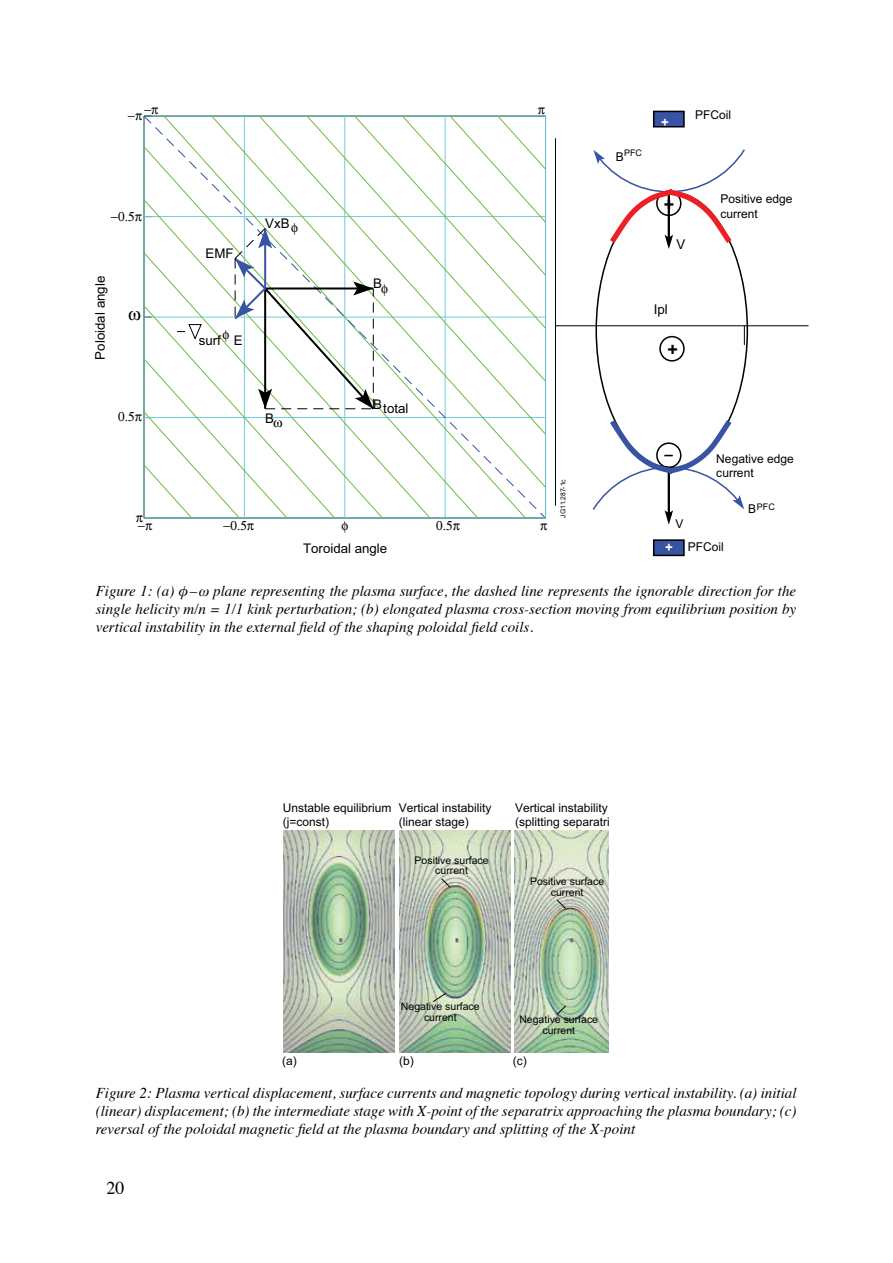
<style>
.page{position:relative;width:893px;height:1263px;background:#fff}
.page>*{position:absolute;margin:0;border:0;box-sizing:border-box;transform-origin:0 0}
.t1{font:700 18.3px "Arial";color:#000}
.t2{font:18.3px "Arial";color:#000}
.t3{font:18px "Times";color:#000}
.t4{font:italic 15px/18px "Times";color:#000;text-align:justify}
.t5{font:13.5px "Arial";color:#000}
.t6{font:700 13.5px "Arial";color:#fff}
.t7{font:13.35px "Arial";color:#000}
.t8{font:12.15px/14.4px "Arial";color:#000}
.t9{font:12px/14.4px "Arial";color:#000}
.t10{font:10.5px/10.5px "Arial";color:#000;text-align:center}
.t11{font:9.15px "Arial";color:#000}
.t12{font:6.9px "Arial";color:#000}
.s1{font-size:12.15px}
</style>
<div class="page">
<svg style="left:143px;top:115px;width:403px;height:403px"></svg>
<svg style="left:176px;top:324px;width:27px;height:16px"></svg>
<div style="left:654px;top:540px;width:30px;height:15px;background:#3953a4"></div>
<div style="left:653px;top:539px;width:32px;height:17px;border:2px solid #000"></div>
<div style="left:654px;top:111px;width:30px;height:16px;background:#3953a4"></div>
<div style="left:653px;top:111px;width:32px;height:16px;border:2px solid #000"></div>
<hr style="left:555px;top:138px;width:1px;height:368px;background:#000">
<hr style="left:555px;top:325px;width:253px;height:1px;background:#000">
<svg style="left:591px;top:149px;width:158px;height:376px"></svg>
<img style="left:283px;top:831px;width:111px;height:221px">
<img style="left:399px;top:831px;width:111px;height:221px">
<img style="left:433px;top:878px;width:18px;height:124px">
<img style="left:515px;top:831px;width:93px;height:221px">
<svg style="left:556px;top:899px;width:10px;height:116px"></svg>
<svg style="left:143px;top:311px;width:9px;height:10px"></svg>
<svg style="left:143px;top:412px;width:9px;height:9px"></svg>
<svg style="left:382px;top:284px;width:6px;height:11px"></svg>
<svg style="left:274px;top:420px;width:8px;height:7px"></svg>
<svg style="left:223px;top:223px;width:153px;height:189px"></svg>
<svg style="left:143px;top:516px;width:9px;height:3px"></svg>
<svg style="left:143px;top:212px;width:9px;height:9px"></svg>
<svg style="left:143px;top:115px;width:15px;height:6px"></svg>
<p class="t7" style="left:206px;top:249px;width:30px">EMF</p>
<p class="t7" style="left:265px;top:219px;width:26px">VxB</p>
<p class="t7" style="left:95px;top:359px;width:85px;rotate:-90deg">Poloidal angle</p>
<p class="t7" style="left:373px;top:279px;width:10px">B</p>
<p class="t7" style="left:199px;top:335px;width:45px">surf E</p>
<p class="t7" style="left:265px;top:413px;width:10px">B</p>
<p class="t7" style="left:373px;top:399px;width:10px">B</p>
<p class="t7" style="left:383px;top:403px;width:27px">total</p>
<p class="t7" style="left:303px;top:543px;width:86px">Toroidal angle</p>
<p class="t12" style="left:560px;top:518px;width:40px;rotate:-90deg">JG11.287-1c</p>
<p class="t11" style="left:624px;top:149px;width:19px">PFC</p>
<p class="t8" style="left:616px;top:151px;width:10px">B</p>
<p class="t6" style="left:661px;top:113px;width:9px">+</p>
<p class="t8" style="left:695px;top:109px;width:37px">PFCoil</p>
<p class="t1" style="left:664px;top:192px;width:12px">+</p>
<p class="t5" style="left:676px;top:239px;width:10px">V</p>
<p class="t8" style="left:720px;top:193px;width:74px">Positive edge current</p>
<p class="t5" style="left:654px;top:304px;width:16px">Ipl</p>
<p class="t1" style="left:667px;top:338px;width:12px">+</p>
<p class="t2" style="left:663px;top:449px;width:12px">−</p>
<p class="t8" style="left:675px;top:517px;width:10px">V</p>
<p class="t8" style="left:716px;top:452px;width:79px">Negative edge current</p>
<p class="t11" style="left:748px;top:503px;width:28px"><span class="s1">B</span>PFC</p>
<p class="t6" style="left:665px;top:538px;width:9px">+</p>
<p class="t8" style="left:688px;top:541px;width:37px">PFCoil</p>
<p class="t4" style="left:96px;top:581px;width:702px">Figure 1: (a) φ−ω plane representing the plasma surface, the dashed line represents the ignorable direction for the single helicity m/n = 1/1 kink perturbation; (b) elongated plasma cross-section moving from equilibrium position by vertical instability in the external field of the shaping poloidal field coils.</p>
<p class="t9" style="left:283px;top:802px;width:110px">Unstable equilibrium (j=const)</p>
<p class="t9" style="left:399px;top:802px;width:94px">Vertical instability (linear stage)</p>
<p class="t10" style="left:415px;top:856px;width:76px">Positive surface current</p>
<p class="t9" style="left:515px;top:802px;width:106px">Vertical instability (splitting separatrix)</p>
<p class="t10" style="left:530px;top:877px;width:76px">Positive surface current</p>
<p class="t10" style="left:401px;top:1002px;width:80px">Negative surface current</p>
<p class="t10" style="left:519px;top:1015px;width:80px">Negative surface current</p>
<p class="t9" style="left:282px;top:1054px;width:16px">(a)</p>
<p class="t9" style="left:399px;top:1054px;width:16px">(b)</p>
<p class="t9" style="left:513px;top:1054px;width:15px">(c)</p>
<p class="t4" style="left:96px;top:1083px;width:702px">Figure 2: Plasma vertical displacement, surface currents and magnetic topology during vertical instability. (a) initial (linear) displacement; (b) the intermediate stage with X-point of the separatrix approaching the plasma boundary; (c) reversal of the poloidal magnetic field at the plasma boundary and splitting of the X-point</p>
<p class="t3" style="left:106px;top:1171px;width:19px">20</p>
</div>
